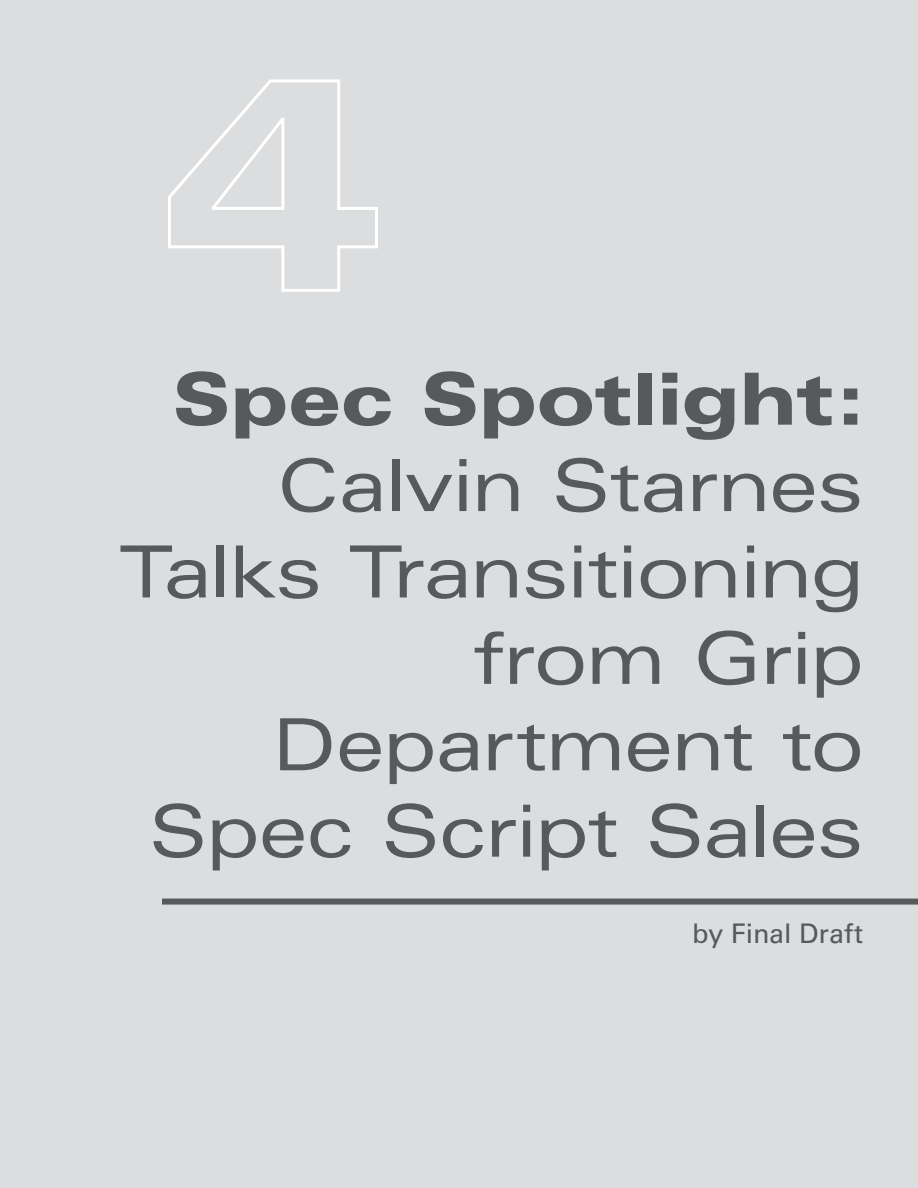
<style>
.page{position:relative;width:918px;height:1188px;background:#dcddde}
.page>*{position:absolute;margin:0;border:0;box-sizing:border-box;transform-origin:0 0}
.t1{font:expanded 72px/86.4px "Univers";letter-spacing:-.02em;color:#58595b;text-align:right}
.t2{font:900 expanded 72px "Univers";letter-spacing:-.015em;color:#58595b}
.t3{font:27px "Univers";color:#58595b}
</style>
<div class="page">
<div style="left:162px;top:899px;width:756px;height:6px;background:#58595b"></div>
<svg style="left:168px;top:79px;width:210px;height:213px"></svg>
<p class="t2" style="left:172px;top:357px;width:693px">Spec Spotlight:</p>
<p class="t1" style="left:120px;top:441px;width:746px">Calvin Starnes<br>Talks Transitioning from Grip<br>Department to<br>Spec Script Sales</p>
<p class="t3" style="left:692px;top:917px;width:173px">by Final Draft</p>
</div>
